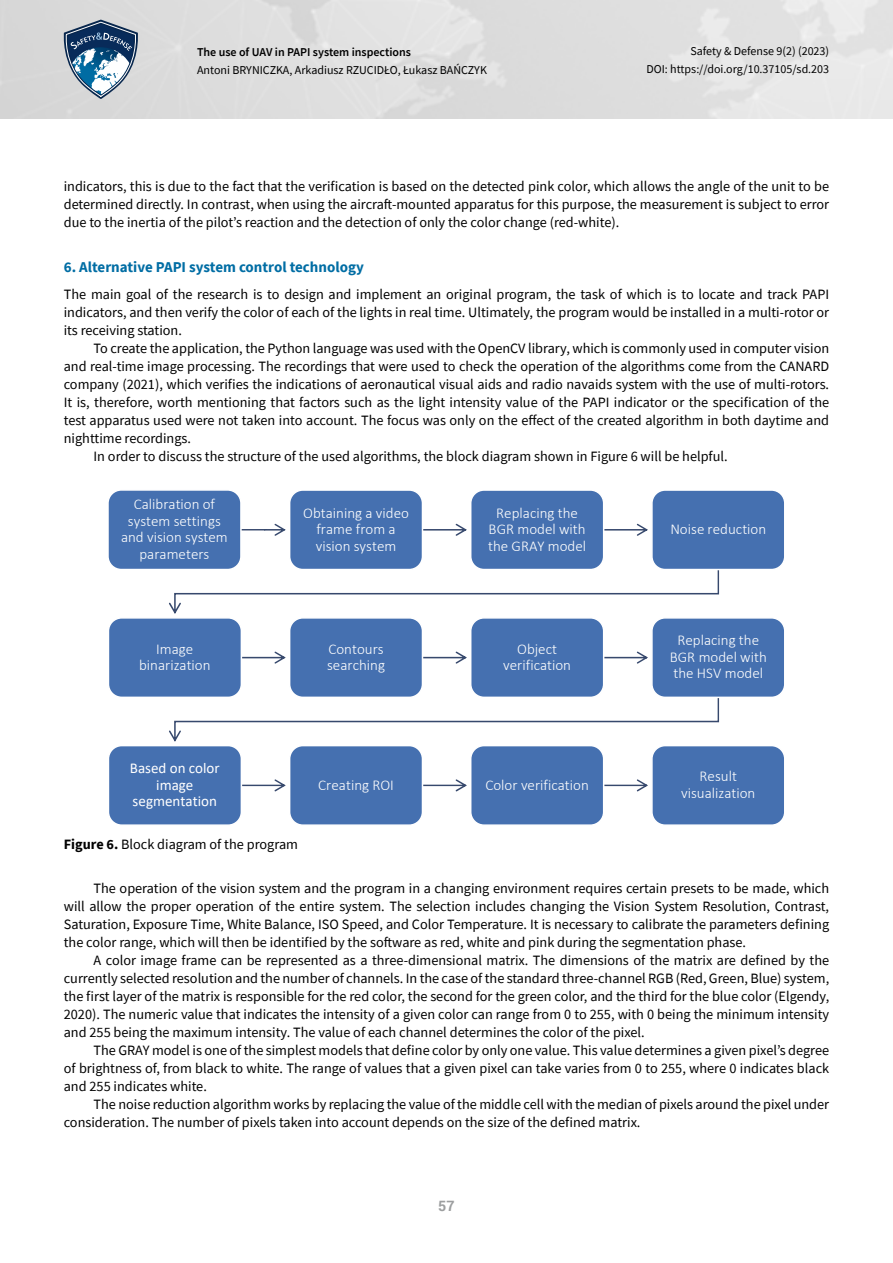
<style>
.page{position:relative;width:893px;height:1263px;background:#fff}
.page>*{position:absolute;margin:0;border:0;box-sizing:border-box;transform-origin:0 0}
.t1{font:18px "Times New Roman";color:#000}
.t2{font:300 15px/16.5px "Calibri";color:#fff;text-align:center}
.t3{font:700 15px "Source Sans Pro";color:#006da4}
.t4{font:15px/16.5px "Calibri";color:#fff;text-align:center}
.t5{font:14.25px/18px "Source Sans Pro";color:#000;text-align:justify}
.t6{font:700 14.25px "Source Sans Pro";color:#000}
.t7{font:700 14.25px "Roboto";color:#9c9e9f}
.t8{font:12px/18px "Source Sans Pro";color:#000;text-align:right}
.t9{font:600 12px "Source Sans Pro";color:#000}
.s1{font-family:"Times New Roman";font-size:18px}
</style>
<div class="page">
<svg style="left:64px;top:20px;width:74px;height:79px;background:#7d94aa"></svg>
<svg style="left:242px;top:524px;width:44px;height:12px"></svg>
<div style="left:108px;top:490px;width:133px;height:79px;background:#4570b0;border-radius:13px"></div>
<div style="left:107px;top:489px;width:135px;height:81px;border:2px solid #fff;border-radius:13px"></div>
<svg style="left:423px;top:524px;width:44px;height:12px"></svg>
<div style="left:290px;top:490px;width:132px;height:79px;background:#4570b0;border-radius:13px"></div>
<div style="left:289px;top:489px;width:134px;height:81px;border:2px solid #fff;border-radius:13px"></div>
<svg style="left:604px;top:524px;width:44px;height:12px"></svg>
<div style="left:471px;top:490px;width:133px;height:79px;background:#4570b0;border-radius:13px"></div>
<div style="left:470px;top:489px;width:134px;height:81px;border:2px solid #fff;border-radius:13px"></div>
<svg style="left:169px;top:569px;width:550px;height:45px"></svg>
<div style="left:652px;top:490px;width:133px;height:79px;background:#4570b0;border-radius:13px"></div>
<div style="left:651px;top:489px;width:134px;height:81px;border:2px solid #fff;border-radius:13px"></div>
<svg style="left:242px;top:651px;width:44px;height:13px"></svg>
<div style="left:108px;top:618px;width:133px;height:79px;background:#4570b0;border-radius:13px"></div>
<div style="left:108px;top:617px;width:134px;height:81px;border:2px solid #fff;border-radius:13px"></div>
<svg style="left:423px;top:651px;width:44px;height:13px"></svg>
<div style="left:290px;top:618px;width:132px;height:79px;background:#4570b0;border-radius:13px"></div>
<div style="left:289px;top:617px;width:134px;height:81px;border:2px solid #fff;border-radius:13px"></div>
<svg style="left:604px;top:651px;width:44px;height:13px"></svg>
<div style="left:471px;top:618px;width:133px;height:79px;background:#4570b0;border-radius:13px"></div>
<div style="left:470px;top:617px;width:134px;height:81px;border:2px solid #fff;border-radius:13px"></div>
<svg style="left:169px;top:697px;width:550px;height:45px"></svg>
<div style="left:652px;top:618px;width:133px;height:79px;background:#4570b0;border-radius:13px"></div>
<div style="left:651px;top:617px;width:134px;height:81px;border:2px solid #fff;border-radius:13px"></div>
<svg style="left:242px;top:779px;width:44px;height:12px"></svg>
<div style="left:108px;top:746px;width:133px;height:79px;background:#4570b0;border-radius:13px"></div>
<div style="left:108px;top:745px;width:134px;height:81px;border:2px solid #fff;border-radius:13px"></div>
<svg style="left:423px;top:779px;width:44px;height:12px"></svg>
<div style="left:290px;top:746px;width:132px;height:79px;background:#4570b0;border-radius:13px"></div>
<div style="left:289px;top:745px;width:134px;height:81px;border:2px solid #fff;border-radius:13px"></div>
<svg style="left:604px;top:779px;width:44px;height:12px"></svg>
<div style="left:471px;top:746px;width:133px;height:79px;background:#4570b0;border-radius:13px"></div>
<div style="left:470px;top:745px;width:134px;height:81px;border:2px solid #fff;border-radius:13px"></div>
<div style="left:652px;top:746px;width:133px;height:79px;background:#4570b0;border-radius:13px"></div>
<div style="left:651px;top:745px;width:134px;height:81px;border:2px solid #fff;border-radius:13px"></div>
<p class="t9" style="left:197px;top:44px;width:215px">The use of UAV in PAPI system inspections</p>
<p class="t8" style="left:197px;top:61px;width:291px">Antoni BRYNICZKA, Arkadiusz RZUCIDŁO, Łukasz BAŃCZYK</p>
<p class="t8" style="left:646px;top:42px;width:184px">Safety &amp; Defense 9(2) (2023)<br>DOI: https://doi.org/10.37105/sd.203</p>
<p class="t5" style="left:64px;top:177px;width:767px">indicators, this is due to the fact that the verification is based on the detected pink color, which allows the angle of the unit to be determined directly. In contrast, when using the aircraft-mounted apparatus for this purpose, the measurement is subject to error due to the inertia of the pilot’s reaction and the detection of only the color change (red-white).</p>
<p class="t3" style="left:64px;top:257px;width:302px">6. Alternative PAPI system control technology</p>
<p class="t5" style="left:64px;top:285px;width:767px">The main goal of the research is to design and implement an original program, the task of which is to locate and track PAPI indicators, and then verify the color of each of the lights in real time. Ultimately, the program would be installed in a multi-rotor or its receiving station.</p>
<p class="t5" style="left:94px;top:339px;width:737px">To create the application, the Python language was used with the OpenCV library, which is commonly used in computer vision</p>
<p class="t5" style="left:64px;top:357px;width:767px">and real-time image processing. The recordings that were used to check the operation of the algorithms come from the CANARD</p>
<p class="t5" style="left:64px;top:375px;width:767px">company (2021), which verifies the indications of aeronautical visual aids and radio navaids system with the use of multi-rotors.</p>
<p class="t5" style="left:64px;top:393px;width:767px">It is, therefore, worth mentioning that factors such as the light intensity value of the PAPI indicator or the specification of the</p>
<p class="t5" style="left:64px;top:411px;width:767px">test apparatus used were not taken into account. The focus was only on the effect of the created algorithm in both daytime and</p>
<p class="t5" style="left:64px;top:429px;width:129px">nighttime recordings.</p>
<p class="t5" style="left:94px;top:447px;width:636px">In order to discuss the structure of the used algorithms, the block diagram shown in Figure 6 will be helpful.</p>
<p class="t2" style="left:121px;top:496px;width:108px">Calibration of system settings and vision system parameters</p>
<p class="t2" style="left:303px;top:504px;width:107px">Obtaining a video frame from a vision system</p>
<p class="t2" style="left:488px;top:504px;width:100px">Replacing the<br>BGR model with the GRAY model</p>
<p class="t2" style="left:670px;top:521px;width:97px">Noise reduction</p>
<p class="t2" style="left:139px;top:640px;width:73px">Image binarization</p>
<p class="t2" style="left:327px;top:640px;width:60px;text-align:left">Contours searching</p>
<p class="t2" style="left:503px;top:640px;width:69px">Object verification</p>
<p class="t2" style="left:670px;top:632px;width:99px">Replacing the<br>BGR model with the HSV model</p>
<p class="t4" style="left:130px;top:759px;width:91px">Based on color image segmentation</p>
<p class="t2" style="left:318px;top:776px;width:77px">Creating ROI</p>
<p class="t2" style="left:485px;top:776px;width:105px">Color verification</p>
<p class="t2" style="left:681px;top:768px;width:76px">Result visualization</p>
<p class="t5" style="left:121px;top:835px;width:178px">Block diagram of the program</p>
<p class="t6" style="left:64px;top:835px;width:115px">Figure 6.<span class="s1">Figure 7.</span></p>
<p class="t1" style="left:182px;top:836px;width:224px">Block diagram of the program.</p>
<p class="t5" style="left:64px;top:879px;width:767px;text-indent:30px">The operation of the vision system and the program in a changing environment requires certain presets to be made, which will allow the proper operation of the entire system. The selection includes changing the Vision System Resolution, Contrast, Saturation, Exposure Time, White Balance, ISO Speed, and Color Temperature. It is necessary to calibrate the parameters defining the color range, which will then be identified by the software as red, white and pink during the segmentation phase.</p>
<p class="t5" style="left:64px;top:951px;width:767px;text-indent:30px">A color image frame can be represented as a three-dimensional matrix. The dimensions of the matrix are defined by the currently selected resolution and the number of channels. In the case of the standard three-channel RGB (Red, Green, Blue) system, the first layer of the matrix is responsible for the red color, the second for the green color, and the third for the blue color (Elgendy, 2020). The numeric value that indicates the intensity of a given color can range from 0 to 255, with 0 being the minimum intensity and 255 being the maximum intensity. The value of each channel determines the color of the pixel.</p>
<p class="t5" style="left:64px;top:1041px;width:767px;text-indent:30px">The GRAY model is one of the simplest models that define color by only one value. This value determines a given pixel’s degree of brightness of, from black to white. The range of values that a given pixel can take varies from 0 to 255, where 0 indicates black and 255 indicates white.</p>
<p class="t5" style="left:64px;top:1095px;width:767px;text-indent:30px">The noise reduction algorithm works by replacing the value of the middle cell with the median of pixels around the pixel under consideration. The number of pixels taken into account depends on the size of the defined matrix.</p>
<p class="t7" style="left:438px;top:1196px;width:18px">57</p>
</div>
